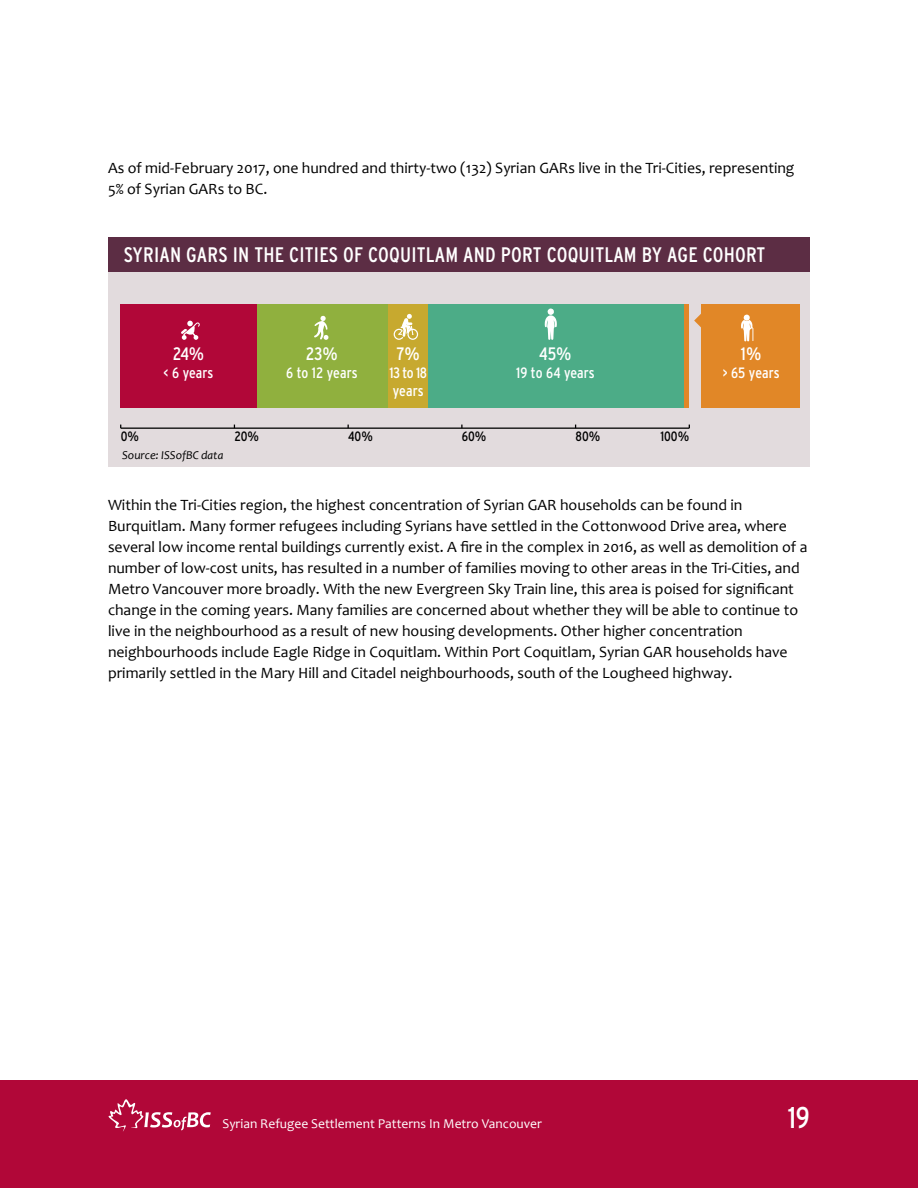
<style>
.page{position:relative;width:918px;height:1188px;background:#fff}
.page>*{position:absolute;margin:0;border:0;box-sizing:border-box;transform-origin:0 0}
.t1{font:30px "Interstate Condensed";color:#fff}
.t2{font:21px "Interstate Condensed";letter-spacing:.01em;color:#fff}
.t3{font:18px "Interstate Condensed";color:#fff}
.t4{font:15.75px/21px "Candara";color:#000}
.t5{font:15px/18px "Interstate Condensed";letter-spacing:.005em;color:#fff}
.t6{font:13.5px "Candara";color:#fff}
.t7{font:13.5px "Interstate Condensed";color:#000}
.t8{font:italic 12px "Candara";color:#000}
</style>
<div class="page">
<div style="left:0;top:1080px;width:918px;height:108px;background:#b10738"></div>
<svg style="left:108px;top:1099px;width:103px;height:33px"></svg>
<div style="left:108px;top:260px;width:702px;height:207px;background:#e2dbdd"></div>
<div style="left:108px;top:237px;width:702px;height:35px;background:#5c2d44"></div>
<hr style="left:121px;top:428px;width:568px;height:1px;background:#000">
<div style="left:684px;top:304px;width:5px;height:104px;background:#e18727"></div>
<div style="left:428px;top:304px;width:256px;height:104px;background:#4cac87"></div>
<div style="left:388px;top:304px;width:40px;height:104px;background:#c7a92f"></div>
<div style="left:257px;top:304px;width:131px;height:104px;background:#90b03e"></div>
<div style="left:121px;top:304px;width:136px;height:104px;background:#b10738"></div>
<svg style="left:545px;top:308px;width:12px;height:32px"></svg>
<svg style="left:394px;top:314px;width:24px;height:26px"></svg>
<svg style="left:314px;top:316px;width:15px;height:24px"></svg>
<svg style="left:181px;top:321px;width:19px;height:19px"></svg>
<div style="left:701px;top:305px;width:99px;height:103px;background:#e18727"></div>
<svg style="left:694px;top:314px;width:7px;height:13px"></svg>
<svg style="left:741px;top:314px;width:12px;height:27px"></svg>
<p class="t4" style="left:108px;top:158px;width:688px">As of mid-February 2017, one hundred and thirty-two (132) Syrian GARs live in the Tri-Cities, representing<br>5% of Syrian GARs to BC.</p>
<h2 class="t2" style="left:124px;top:243px;width:643px">SYRIAN GARS IN THE CITIES OF COQUITLAM AND PORT COQUITLAM BY AGE COHORT</h2>
<p class="t3" style="left:173px;top:343px;width:33px">24%</p>
<p class="t5" style="left:164px;top:363px;width:51px">&lt; 6 YEARS</p>
<p class="t3" style="left:306px;top:343px;width:34px">23%</p>
<p class="t5" style="left:286px;top:363px;width:73px">6 TO 12 YEARS</p>
<p class="t3" style="left:397px;top:343px;width:25px">7%</p>
<p class="t5" style="left:389px;top:363px;width:39px">13 TO 18<br>YEARS</p>
<p class="t3" style="left:539px;top:343px;width:34px">45%</p>
<p class="t5" style="left:516px;top:363px;width:80px">19 TO 64 YEARS</p>
<p class="t7" style="left:121px;top:428px;width:20px">0%</p>
<p class="t7" style="left:234px;top:428px;width:26px">20%</p>
<p class="t7" style="left:348px;top:428px;width:26px">40%</p>
<p class="t7" style="left:462px;top:428px;width:26px">60%</p>
<p class="t7" style="left:576px;top:428px;width:26px">80%</p>
<p class="t7" style="left:660px;top:428px;width:30px">100%</p>
<p class="t8" style="left:122px;top:447px;width:103px">Source: ISSofBC data</p>
<p class="t3" style="left:741px;top:343px;width:22px">1%</p>
<p class="t5" style="left:723px;top:363px;width:59px">&gt; 65 YEARS</p>
<p class="t4" style="left:108px;top:494px;width:701px">Within the Tri-Cities region, the highest concentration of Syrian GAR households can be found in Burquitlam. Many former refugees including Syrians have settled in the Cottonwood Drive area, where several low income rental buildings currently exist. A fire in the complex in 2016, as well as demolition of a number of low-cost units, has resulted in a number of families moving to other areas in the Tri-Cities, and Metro Vancouver more broadly. With the new Evergreen Sky Train line, this area is poised for significant change in the coming years. Many families are concerned about whether they will be able to continue to live in the neighbourhood as a result of new housing developments. Other higher concentration neighbourhoods include Eagle Ridge in Coquitlam. Within Port Coquitlam, Syrian GAR households have primarily settled in the Mary Hill and Citadel neighbourhoods, south of the Lougheed highway.</p>
<p class="t6" style="left:222px;top:1115px;width:321px">Syrian Refugee Settlement Patterns In Metro Vancouver</p>
<h1 class="t1" style="left:788px;top:1100px;width:24px">19</h1>
</div>
